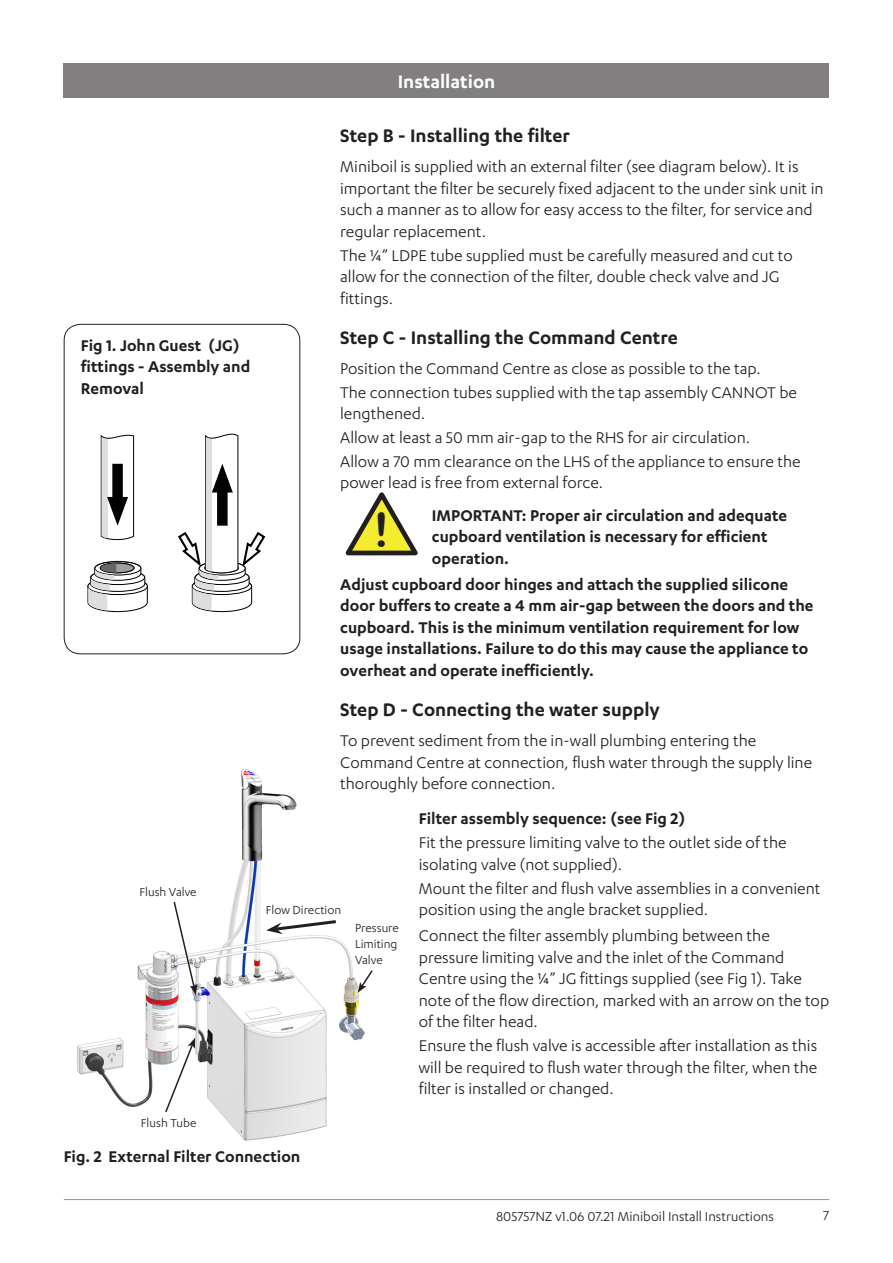
<style>
.page{position:relative;width:893px;height:1263px;background:#fff}
.page>*{position:absolute;margin:0;border:0;box-sizing:border-box;transform-origin:0 0}
.t1{font:47.4px "Arial Rounded MT Bold";color:#231f20}
.t2{font:600 21px "Karbon";color:#231f20}
.t3{font:600 21px "Karbon";color:#fff}
.t4{font:18px/21.6px "Karbon";color:#231f20}
.t5{font:600 18px/21.6px "Karbon";color:#231f20}
.t6{font:15px "Karbon";color:#231f20}
.t7{font:13.5px/16.2px "Karbon";color:#231f20;text-align:justify}
</style>
<div class="page">
<hr style="left:64px;top:1199px;width:765px;height:1px;background:#939598">
<img style="left:77px;top:861px;width:288px;height:280px">
<svg style="left:358px;top:969px;width:15px;height:24px"></svg>
<div style="left:126px;top:1113px;width:85px;height:17px;background:#fff"></div>
<svg style="left:164px;top:1037px;width:31px;height:76px"></svg>
<svg style="left:172px;top:900px;width:25px;height:95px"></svg>
<svg style="left:266px;top:918px;width:73px;height:16px"></svg>
<img style="left:241px;top:769px;width:56px;height:92px">
<div style="left:64px;top:64px;width:765px;height:34px;background:#827f80"></div>
<svg style="left:345px;top:492px;width:73px;height:64px"></svg>
<div style="left:64px;top:324px;width:236px;height:330px;border:1px solid #231f20;border-radius:16px"></div>
<svg style="left:88px;top:561px;width:60px;height:51px"></svg>
<svg style="left:101px;top:434px;width:33px;height:107px"></svg>
<svg style="left:178px;top:433px;width:88px;height:179px"></svg>
<p class="t5" style="left:81px;top:334px;width:171px">Fig 1. John Guest (JG) fittings - Assembly and<br>Removal</p>
<p class="t7" style="left:139px;top:883px;width:59px">Flush Valve</p>
<p class="t7" style="left:141px;top:1114px;width:57px">Flush Tube</p>
<p class="t3" style="left:398px;top:70px;width:99px">Installation</p>
<p class="t2" style="left:340px;top:124px;width:231px">Step B - Installing the filter</p>
<p class="t4" style="left:340px;top:155px;width:485px">Miniboil is supplied with an external filter (see diagram below). It is important the filter be securely fixed adjacent to the under sink unit in such a manner as to allow for easy access to the filter, for service and regular replacement.</p>
<p class="t4" style="left:340px;top:244px;width:454px">The ¼” LDPE tube supplied must be carefully measured and cut to allow for the connection of the filter, double check valve and JG fittings.</p>
<p class="t2" style="left:340px;top:326px;width:339px">Step C - Installing the Command Centre</p>
<p class="t4" style="left:340px;top:356px;width:458px;line-height:23.7px">Position the Command Centre as close as possible to the tap.<br>The connection tubes supplied with the tap assembly CANNOT be</p>
<p class="t4" style="left:340px;top:401px;width:462px;line-height:23.7px">lengthened.<br>Allow at least a 50 mm air-gap to the RHS for air circulation.<br>Allow a 70 mm clearance on the LHS of the appliance to ensure the</p>
<p class="t4" style="left:340px;top:471px;width:264px">power lead is free from external force.</p>
<p class="t5" style="left:432px;top:504px;width:357px">IMPORTANT: Proper air circulation and adequate cupboard ventilation is necessary for efficient operation.</p>
<p class="t5" style="left:340px;top:573px;width:475px">Adjust cupboard door hinges and attach the supplied silicone door buffers to create a 4 mm air-gap between the doors and the cupboard. This is the minimum ventilation requirement for low usage installations. Failure to do this may cause the appliance to overheat and operate inefficiently.</p>
<p class="t2" style="left:340px;top:698px;width:321px">Step D - Connecting the water supply</p>
<p class="t4" style="left:340px;top:729px;width:473px">To prevent sediment from the in-wall plumbing entering the<br>Command Centre at connection, flush water through the supply line thoroughly before connection.</p>
<h1 class="t1" style="left:373px;top:502px;width:17px">!</h1>
<p class="t7" style="left:266px;top:901px;width:77px">Flow Direction</p>
<p class="t7" style="left:355px;top:919px;width:45px">Pressure Limiting Valve</p>
<p class="t5" style="left:419px;top:807px;width:268px">Filter assembly sequence: (see Fig 2)</p>
<p class="t4" style="left:419px;top:831px;width:369px">Fit the pressure limiting valve to the outlet side of the isolating valve (not supplied).</p>
<p class="t4" style="left:419px;top:877px;width:403px">Mount the filter and flush valve assemblies in a convenient position using the angle bracket supplied.</p>
<p class="t4" style="left:419px;top:924px;width:412px">Connect the filter assembly plumbing between the pressure limiting valve and the inlet of the Command Centre using the ¼” JG fittings supplied (see Fig 1). Take note of the flow direction, marked with an arrow on the top of the filter head.</p>
<p class="t4" style="left:419px;top:1034px;width:400px;text-align:justify">Ensure the flush valve is accessible after installation as this will be required to flush water through the filter, when the filter is installed or changed.</p>
<p class="t5" style="left:64px;top:1145px;width:238px">Fig. 2 External Filter Connection</p>
<p class="t6" style="left:496px;top:1208px;width:279px">805757NZ v1.06 07.21 Miniboil Install Instructions</p>
<p class="t6" style="left:823px;top:1207px;width:8px">7</p>
</div>
